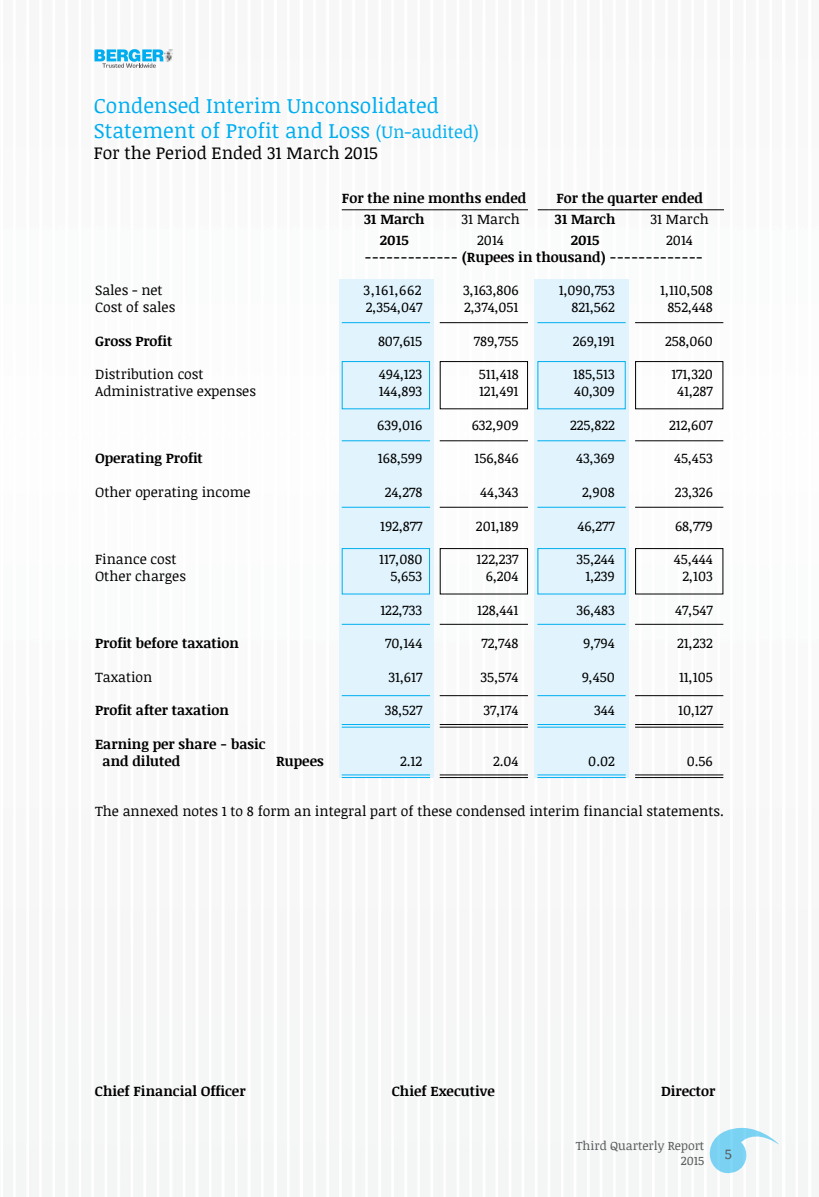
<style>
.page{position:relative;width:819px;height:1197px;background:#fff}
.page>*{position:absolute;margin:0;border:0;box-sizing:border-box;transform-origin:0 0}
.t1{font:21px/25.2px "Noticia Text";color:#00aeef}
.t2{font:17.5px "Noticia Text";color:#000}
.t3{font:14.17px "Noticia Text";color:#58595b}
.t4{font:14px "Noticia Text";color:#000}
.t5{font:700 14px/16.8px "Noticia Text";color:#000}
.t6{font:12.25px/14.7px "Noticia Text";color:#58595b;text-align:right}
.s1{font-size:17.5px}
</style>
<div class="page">
<svg style="left:709px;top:1127px;width:71px;height:48px"></svg>
<svg style="left:94px;top:49px;width:78px;height:19px"></svg>
<div style="left:339px;top:280px;width:94px;height:498px;background:#e1f4fd"></div>
<div style="left:534px;top:280px;width:94px;height:498px;background:#e1f4fd"></div>
<hr style="left:342px;top:209px;width:186px;height:1px;background:#000">
<hr style="left:538px;top:209px;width:186px;height:1px;background:#000">
<hr style="left:342px;top:322px;width:88px;height:1px;background:#00aeef">
<hr style="left:440px;top:322px;width:88px;height:1px;background:#000">
<hr style="left:537px;top:322px;width:89px;height:1px;background:#00aeef">
<hr style="left:635px;top:322px;width:88px;height:1px;background:#000">
<hr style="left:342px;top:440px;width:88px;height:1px;background:#00aeef">
<hr style="left:440px;top:440px;width:88px;height:1px;background:#000">
<hr style="left:537px;top:440px;width:89px;height:1px;background:#00aeef">
<hr style="left:635px;top:440px;width:88px;height:1px;background:#000">
<hr style="left:342px;top:507px;width:88px;height:1px;background:#00aeef">
<hr style="left:440px;top:507px;width:88px;height:1px;background:#000">
<hr style="left:537px;top:507px;width:89px;height:1px;background:#00aeef">
<hr style="left:635px;top:507px;width:88px;height:1px;background:#000">
<hr style="left:342px;top:624px;width:88px;height:1px;background:#00aeef">
<hr style="left:440px;top:624px;width:88px;height:1px;background:#000">
<hr style="left:537px;top:624px;width:89px;height:1px;background:#00aeef">
<hr style="left:635px;top:624px;width:88px;height:1px;background:#000">
<hr style="left:342px;top:695px;width:88px;height:1px;background:#00aeef">
<hr style="left:440px;top:695px;width:88px;height:1px;background:#000">
<hr style="left:537px;top:695px;width:89px;height:1px;background:#00aeef">
<hr style="left:635px;top:695px;width:88px;height:1px;background:#000">
<hr style="left:342px;top:724px;width:88px;height:1px;background:#00aeef">
<hr style="left:440px;top:724px;width:88px;height:1px;background:#000">
<hr style="left:537px;top:724px;width:89px;height:1px;background:#00aeef">
<hr style="left:635px;top:724px;width:88px;height:1px;background:#000">
<hr style="left:342px;top:727px;width:88px;height:1px;background:#00aeef">
<hr style="left:440px;top:727px;width:88px;height:1px;background:#000">
<hr style="left:537px;top:727px;width:89px;height:1px;background:#00aeef">
<hr style="left:635px;top:727px;width:88px;height:1px;background:#000">
<hr style="left:342px;top:774px;width:88px;height:1px;background:#00aeef">
<hr style="left:440px;top:774px;width:88px;height:1px;background:#000">
<hr style="left:537px;top:774px;width:89px;height:1px;background:#00aeef">
<hr style="left:635px;top:774px;width:88px;height:1px;background:#000">
<hr style="left:342px;top:777px;width:88px;height:1px;background:#00aeef">
<hr style="left:440px;top:777px;width:88px;height:1px;background:#000">
<hr style="left:537px;top:777px;width:89px;height:1px;background:#00aeef">
<hr style="left:635px;top:777px;width:88px;height:1px;background:#000">
<div style="left:440px;top:361px;width:88px;height:48px;border:1px solid #000"></div>
<div style="left:537px;top:361px;width:89px;height:48px;border:1px solid #00aeef"></div>
<div style="left:635px;top:361px;width:88px;height:48px;border:1px solid #000"></div>
<div style="left:342px;top:361px;width:88px;height:48px;border:1px solid #00aeef"></div>
<div style="left:440px;top:548px;width:88px;height:46px;border:1px solid #000"></div>
<div style="left:537px;top:548px;width:89px;height:46px;border:1px solid #00aeef"></div>
<div style="left:635px;top:548px;width:88px;height:46px;border:1px solid #000"></div>
<div style="left:342px;top:548px;width:88px;height:46px;border:1px solid #00aeef"></div>
<h1 class="t1" style="left:94px;top:92px;width:386px">Condensed Interim Unconsolidated<br>Statement of Profit and Loss <span class="s1">(Un-audited)</span></h1>
<p class="t2" style="left:94px;top:140px;width:286px">For the Period Ended 31 March 2015</p>
<p class="t5" style="left:342px;top:189px;width:186px">For the nine months ended</p>
<p class="t5" style="left:556px;top:189px;width:148px">For the quarter ended</p>
<p class="t5" style="left:364px;top:210px;width:62px">31 March</p>
<p class="t4" style="left:462px;top:209px;width:60px">31 March</p>
<p class="t5" style="left:555px;top:210px;width:62px">31 March</p>
<p class="t4" style="left:651px;top:209px;width:60px">31 March</p>
<p class="t5" style="left:380px;top:231px;width:30px">2015</p>
<p class="t4" style="left:477px;top:230px;width:28px">2014</p>
<p class="t5" style="left:571px;top:231px;width:30px">2015</p>
<p class="t4" style="left:666px;top:230px;width:28px">2014</p>
<p class="t5" style="left:365px;top:248px;width:340px">------------- (Rupees in thousand) -------------</p>
<p class="t4" style="left:95px;top:281px;width:69px">Sales - net</p>
<p class="t4" style="left:364px;top:281px;width:60px">3,161,662</p>
<p class="t4" style="left:463px;top:281px;width:57px">3,163,806</p>
<p class="t4" style="left:559px;top:281px;width:58px">1,090,753</p>
<p class="t4" style="left:660px;top:281px;width:54px">1,110,508</p>
<p class="t4" style="left:95px;top:297px;width:82px">Cost of sales</p>
<p class="t4" style="left:366px;top:297px;width:58px">2,354,047</p>
<p class="t4" style="left:464px;top:297px;width:56px">2,374,051</p>
<p class="t4" style="left:571px;top:297px;width:45px">821,562</p>
<p class="t4" style="left:667px;top:297px;width:47px">852,448</p>
<p class="t5" style="left:95px;top:332px;width:79px">Gross Profit</p>
<p class="t4" style="left:378px;top:331px;width:46px">807,615</p>
<p class="t4" style="left:474px;top:331px;width:46px">789,755</p>
<p class="t4" style="left:573px;top:331px;width:44px">269,191</p>
<p class="t4" style="left:665px;top:331px;width:49px">258,060</p>
<p class="t4" style="left:95px;top:365px;width:110px">Distribution cost</p>
<p class="t4" style="left:379px;top:365px;width:45px">494,123</p>
<p class="t4" style="left:479px;top:365px;width:41px">511,418</p>
<p class="t4" style="left:573px;top:365px;width:43px">185,513</p>
<p class="t4" style="left:671px;top:365px;width:43px">171,320</p>
<p class="t4" style="left:95px;top:381px;width:162px">Administrative expenses</p>
<p class="t4" style="left:379px;top:381px;width:45px">144,893</p>
<p class="t4" style="left:479px;top:381px;width:41px">121,491</p>
<p class="t4" style="left:574px;top:381px;width:42px">40,309</p>
<p class="t4" style="left:677px;top:381px;width:37px">41,287</p>
<p class="t4" style="left:377px;top:415px;width:47px">639,016</p>
<p class="t4" style="left:472px;top:415px;width:48px">632,909</p>
<p class="t4" style="left:570px;top:415px;width:46px">225,822</p>
<p class="t4" style="left:669px;top:415px;width:45px">212,607</p>
<p class="t5" style="left:95px;top:450px;width:109px">Operating Profit</p>
<p class="t4" style="left:378px;top:449px;width:46px">168,599</p>
<p class="t4" style="left:474px;top:449px;width:46px">156,846</p>
<p class="t4" style="left:576px;top:449px;width:40px">43,369</p>
<p class="t4" style="left:674px;top:449px;width:40px">45,453</p>
<p class="t4" style="left:95px;top:482px;width:157px">Other operating income</p>
<p class="t4" style="left:385px;top:482px;width:39px">24,278</p>
<p class="t4" style="left:480px;top:482px;width:40px">44,343</p>
<p class="t4" style="left:582px;top:482px;width:34px">2,908</p>
<p class="t4" style="left:675px;top:482px;width:39px">23,326</p>
<p class="t4" style="left:380px;top:516px;width:44px">192,877</p>
<p class="t4" style="left:476px;top:516px;width:44px">201,189</p>
<p class="t4" style="left:578px;top:516px;width:39px">46,277</p>
<p class="t4" style="left:675px;top:516px;width:39px">68,779</p>
<p class="t4" style="left:95px;top:549px;width:83px">Finance cost</p>
<p class="t4" style="left:379px;top:549px;width:45px">117,080</p>
<p class="t4" style="left:477px;top:549px;width:43px">122,237</p>
<p class="t4" style="left:576px;top:549px;width:40px">35,244</p>
<p class="t4" style="left:674px;top:549px;width:40px">45,444</p>
<p class="t4" style="left:95px;top:566px;width:92px">Other charges</p>
<p class="t4" style="left:390px;top:566px;width:33px">5,653</p>
<p class="t4" style="left:486px;top:566px;width:34px">6,204</p>
<p class="t4" style="left:585px;top:566px;width:31px">1,239</p>
<p class="t4" style="left:683px;top:566px;width:32px">2,103</p>
<p class="t4" style="left:380px;top:600px;width:43px">122,733</p>
<p class="t4" style="left:477px;top:600px;width:43px">128,441</p>
<p class="t4" style="left:576px;top:600px;width:40px">36,483</p>
<p class="t4" style="left:675px;top:600px;width:39px">47,547</p>
<p class="t5" style="left:95px;top:634px;width:146px">Profit before taxation</p>
<p class="t4" style="left:385px;top:633px;width:39px">70,144</p>
<p class="t4" style="left:482px;top:633px;width:39px">72,748</p>
<p class="t4" style="left:583px;top:633px;width:33px">9,794</p>
<p class="t4" style="left:677px;top:633px;width:37px">21,232</p>
<p class="t4" style="left:95px;top:667px;width:59px">Taxation</p>
<p class="t4" style="left:388px;top:667px;width:35px">31,617</p>
<p class="t4" style="left:480px;top:667px;width:40px">35,574</p>
<p class="t4" style="left:582px;top:667px;width:35px">9,450</p>
<p class="t4" style="left:679px;top:667px;width:35px">11,105</p>
<p class="t5" style="left:95px;top:702px;width:135px">Profit after taxation</p>
<p class="t4" style="left:385px;top:701px;width:39px">38,527</p>
<p class="t4" style="left:483px;top:701px;width:37px">37,174</p>
<p class="t4" style="left:594px;top:701px;width:22px">344</p>
<p class="t4" style="left:678px;top:701px;width:36px">10,127</p>
<p class="t5" style="left:103px;top:735px;width:165px;text-indent:-8px">Earning per share - basic and diluted</p>
<p class="t5" style="left:276px;top:752px;width:49px">Rupees</p>
<p class="t4" style="left:400px;top:751px;width:24px">2.12</p>
<p class="t4" style="left:493px;top:751px;width:27px">2.04</p>
<p class="t4" style="left:588px;top:751px;width:28px">0.02</p>
<p class="t4" style="left:687px;top:751px;width:28px">0.56</p>
<p class="t4" style="left:95px;top:801px;width:630px">The annexed notes 1 to 8 form an integral part of these condensed interim financial statements.</p>
<p class="t5" style="left:95px;top:1082px;width:152px">Chief Financial Officer</p>
<p class="t5" style="left:392px;top:1082px;width:104px">Chief Executive</p>
<p class="t5" style="left:661px;top:1082px;width:56px">Director</p>
<p class="t6" style="left:576px;top:1138px;width:130px">Third Quarterly Report<br>2015</p>
<p class="t3" style="left:725px;top:1144px;width:9px">5</p>
</div>
